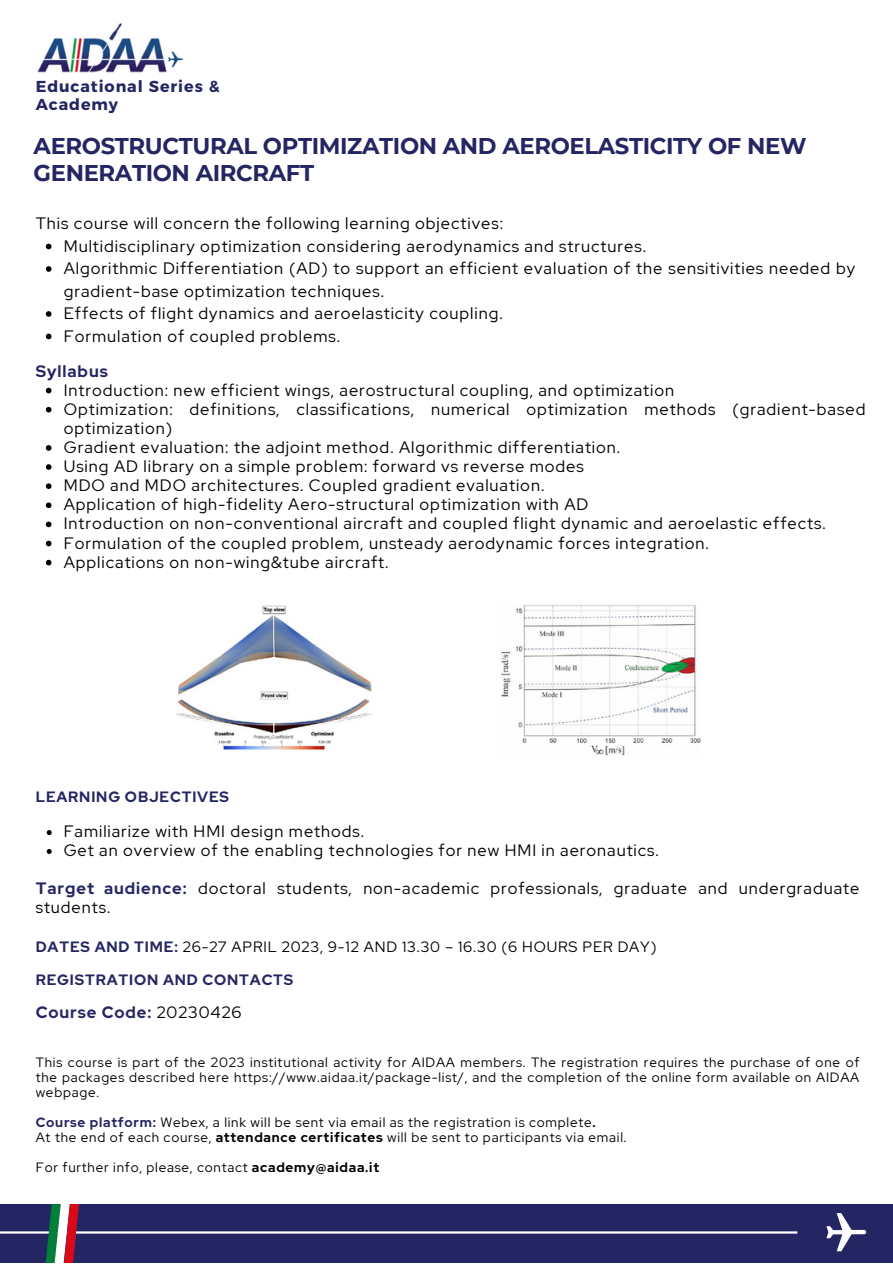
<style>
.page{position:relative;width:893px;height:1264px;background:#fff}
.page>*{position:absolute;margin:0;border:0;box-sizing:border-box;transform-origin:0 0}
.t1{font:700 22.8px/27px "Montserrat";letter-spacing:-.015em;color:#232662}
.t2{font:16.5px/19px "Red Hat Display";letter-spacing:.06em;color:#000}
.t3{font:700 16.5px "Red Hat Display";letter-spacing:.06em;color:#232662}
.t4{font:700 15.9px/18px "Montserrat";letter-spacing:.055em;color:#232662}
.t5{font:15px "Red Hat Display";letter-spacing:.06em;color:#000}
.t6{font:700 15px "Red Hat Display";letter-spacing:.06em;color:#232662}
.t7{font:13.5px/15px "Red Hat Display";letter-spacing:.06em;color:#000;text-align:justify}
.s1{font-weight:700;color:#232662}
.s2{font-weight:400;color:#000}
.s3{font-weight:700}
</style>
<div class="page">
<img style="left:37px;top:23px;width:147px;height:50px">
<div style="left:0;top:1203px;width:892px;height:59px;background:#232662"></div>
<hr style="left:0;top:1231px;width:797px;height:2px;background:#fff">
<svg style="left:37px;top:1203px;width:49px;height:59px"></svg>
<svg style="left:826px;top:1213px;width:40px;height:38px"></svg>
<img style="left:176px;top:605px;width:196px;height:145px">
<img style="left:501px;top:605px;width:200px;height:150px">
<svg style="left:47px;top:830px;width:5px;height:5px"></svg>
<svg style="left:47px;top:849px;width:5px;height:5px"></svg>
<svg style="left:46px;top:244px;width:5px;height:5px"></svg>
<svg style="left:46px;top:266px;width:5px;height:6px"></svg>
<svg style="left:46px;top:311px;width:5px;height:6px"></svg>
<svg style="left:46px;top:333px;width:5px;height:6px"></svg>
<svg style="left:46px;top:388px;width:5px;height:5px"></svg>
<svg style="left:46px;top:407px;width:5px;height:5px"></svg>
<svg style="left:46px;top:445px;width:5px;height:6px"></svg>
<svg style="left:46px;top:464px;width:5px;height:6px"></svg>
<svg style="left:46px;top:483px;width:5px;height:6px"></svg>
<svg style="left:46px;top:502px;width:5px;height:6px"></svg>
<svg style="left:46px;top:521px;width:5px;height:6px"></svg>
<svg style="left:46px;top:540px;width:5px;height:6px"></svg>
<svg style="left:46px;top:560px;width:5px;height:5px"></svg>
<p class="t4" style="left:36px;top:76px;width:185px">Educational Series &amp;<br>Academy</p>
<h1 class="t1" style="left:34px;top:132px;width:774px">AEROSTRUCTURAL OPTIMIZATION AND AEROELASTICITY OF NEW<br>GENERATION AIRCRAFT</h1>
<p class="t2" style="left:36px;top:214px;width:468px">This course will concern the following learning objectives:</p>
<p class="t2" style="left:64px;top:234px;width:792px;line-height:22.5px">Multidisciplinary optimization considering aerodynamics and structures.<br>Algorithmic Differentiation (AD) to support an efficient evaluation of the sensitivities needed by gradient-base optimization techniques.<br>Effects of flight dynamics and aeroelasticity coupling.<br>Formulation of coupled problems.</p>
<p class="t3" style="left:36px;top:360px;width:74px">Syllabus</p>
<p class="t2" style="left:64px;top:380px;width:803px">Introduction: new efficient wings, aerostructural coupling, and optimization<br>Optimization: definitions, classifications, numerical optimization methods (gradient-based optimization)<br>Gradient evaluation: the adjoint method. Algorithmic differentiation.<br>Using AD library on a simple problem: forward vs reverse modes<br>MDO and MDO architectures. Coupled gradient evaluation.<br>Application of high-fidelity Aero-structural optimization with AD<br>Introduction on non-conventional aircraft and coupled flight dynamic and aeroelastic effects.<br>Formulation of the coupled problem, unsteady aerodynamic forces integration.<br>Applications on non-wing&amp;tube aircraft.</p>
<p class="t6" style="left:36px;top:787px;width:195px">LEARNING OBJECTIVES</p>
<p class="t2" style="left:64px;top:821px;width:596px">Familiarize with HMI design methods.<br>Get an overview of the enabling technologies for new HMI in aeronautics.</p>
<p class="t2" style="left:36px;top:878px;width:825px"><span class="s1">Target audience:</span> doctoral students, non-academic professionals, graduate and undergraduate students.</p>
<p class="t5" style="left:36px;top:936px;width:622px"><span class="s1">DATES AND TIME:</span> 26-27 APRIL 2023, 9-12 AND 13.30 – 16.30 (6 HOURS PER DAY)</p>
<p class="t6" style="left:36px;top:970px;width:259px">REGISTRATION AND CONTACTS</p>
<p class="t3" style="left:36px;top:1001px;width:207px">Course Code: <span class="s2">20230426</span></p>
<p class="t7" style="left:36px;top:1054px;width:825px">This course is part of the 2023 institutional activity for AIDAA members. The registration requires the purchase of one of the packages described here https://www.aidaa.it/package-list/, and the completion of the online form available on AIDAA webpage.</p>
<p class="t7" style="left:36px;top:1114px;width:592px"><span class="s1">Course platform:</span> Webex, a link will be sent via email as the registration is complete<span class="s3">.<br></span>At the end of each course, <span class="s3">attendance certificates</span> will be sent to participants via email.</p>
<p class="t7" style="left:36px;top:1159px;width:345px">For further info, please, contact <span class="s3">academy@aidaa.it</span></p>
</div>
